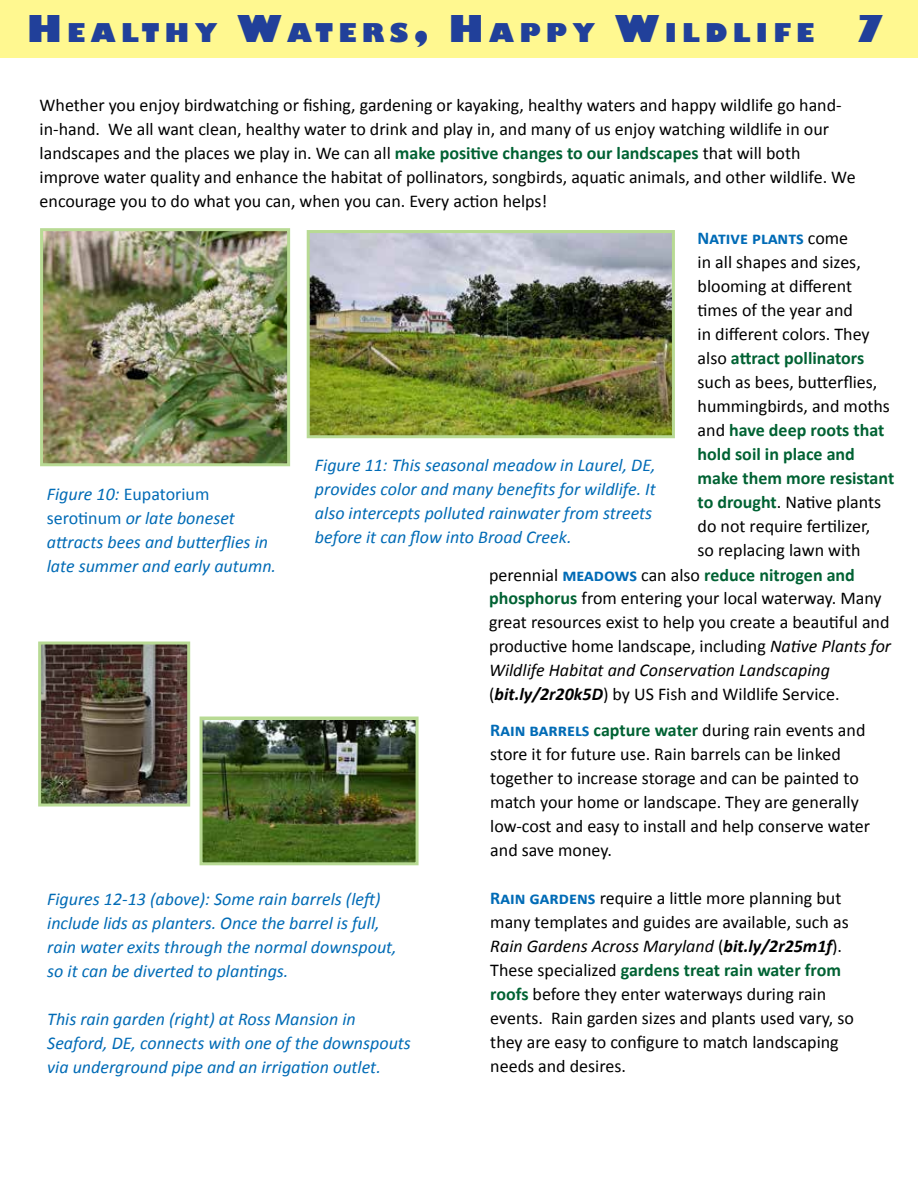
<style>
.page{position:relative;width:918px;height:1188px;background:#fff}
.page>*{position:absolute;margin:0;border:0;box-sizing:border-box;transform-origin:0 0}
.t1{font:800 25.2px "Gill Sans";letter-spacing:.215em;color:#21409a}
.t2{font:18px/24px "Calibri";color:#000}
.t3{font:italic 18px/24px "Calibri";color:#006bb6}
.s1{font-size:36px}
.s2{font-weight:700;color:#006233}
.s3{font-weight:700;color:#006bb6}
.s4{font-style:normal}
.s5{font-style:italic}
.s6{font-weight:700;font-style:italic}
</style>
<div class="page">
<div style="left:0;top:0;width:918px;height:58px;background:#fff890"></div>
<img style="left:44px;top:232px;width:242px;height:230px">
<div style="left:40px;top:228px;width:250px;height:238px;border:3px solid #b8da94"></div>
<img style="left:42px;top:646px;width:144px;height:157px">
<div style="left:38px;top:642px;width:152px;height:165px;border:3px solid #b8da94"></div>
<img style="left:204px;top:721px;width:211px;height:140px">
<div style="left:200px;top:717px;width:219px;height:148px;border:3px solid #b8da94"></div>
<img style="left:311px;top:234px;width:360px;height:200px">
<div style="left:307px;top:230px;width:368px;height:208px;border:3px solid #b8da94"></div>
<h1 class="t1" style="left:27px;top:17px;width:141px"><span class="s1">H</span>EALTHY</h1>
<h1 class="t1" style="left:237px;top:17px;width:649px"><span class="s1">W</span>ATERS<span class="s1">, H</span>APPY <span class="s1">W</span>ILDLIFE <span class="s1">7</span></h1>
<p class="t2" style="left:40px;top:93px;width:818px">Whether you enjoy birdwatching or fishing, gardening or kayaking, healthy waters and happy wildlife go hand&shy;in-hand. We all want clean, healthy water to drink and play in, and many of us enjoy watching wildlife in our landscapes and the places we play in. We can all <span class="s2">make positive changes to our landscapes</span> that will both improve water quality and enhance the habitat of pollinators, songbirds, aquatic animals, and other wildlife. We encourage you to do what you can, when you can. Every action helps!</p>
<p class="t2" style="left:698px;top:227px;width:198px"><span class="s3">Native plants</span> come<br>in all shapes and sizes, blooming at different times of the year and<br>in different colors. They also <span class="s2">attract pollinators </span>such as bees, butterflies, hummingbirds, and moths and <span class="s2">have deep roots that hold soil in place and make them more resistant to drought</span>. Native plants do not require fertilizer,<br>so replacing lawn with</p>
<p class="t3" style="left:315px;top:453px;width:342px">Figure 11: This seasonal meadow in Laurel, DE, provides color and many benefits for wildlife. It also intercepts polluted rainwater from streets before it can flow into Broad Creek.</p>
<p class="t3" style="left:47px;top:481px;width:231px">Figure 10: <span class="s4">Eupatorium serotinum</span> or late boneset attracts bees and butterflies in late summer and early autumn.</p>
<p class="t2" style="left:489px;top:563px;width:404px">perennial <span class="s3">meadows</span> can also <span class="s2">reduce nitrogen and phosphorus</span> from entering your local waterway. Many great resources exist to help you create a beautiful and productive home landscape, including <span class="s5">Native Plants for Wildlife Habitat and Conservation Landscaping </span>(<span class="s6">bit.ly/2r20k5D</span>) by US Fish and Wildlife Service.</p>
<p class="t3" style="left:47px;top:886px;width:351px">Figures 12-13 (above): Some rain barrels (left) include lids as planters. Once the barrel is full, rain water exits through the normal downspout, so it can be diverted to plantings.</p>
<p class="t3" style="left:47px;top:1006px;width:365px">This rain garden (right) at Ross Mansion in<br>Seaford, DE, connects with one of the downspouts via underground pipe and an irrigation outlet.</p>
<p class="t2" style="left:490px;top:718px;width:381px"><span class="s3">Rain barrels</span> <span class="s2">capture water</span> during rain events and store it for future use. Rain barrels can be linked together to increase storage and can be painted to match your home or landscape. They are generally low-cost and easy to install and help conserve water and save money.</p>
<p class="t2" style="left:490px;top:886px;width:365px"><span class="s3">Rain gardens</span> require a little more planning but many templates and guides are available, such as <span class="s5">Rain Gardens Across Maryland</span> (<span class="s6">bit.ly/2r25m1f</span>).<br>These specialized <span class="s2">gardens treat rain water from roofs</span> before they enter waterways during rain events. Rain garden sizes and plants used vary, so they are easy to configure to match landscaping needs and desires.</p>
</div>
